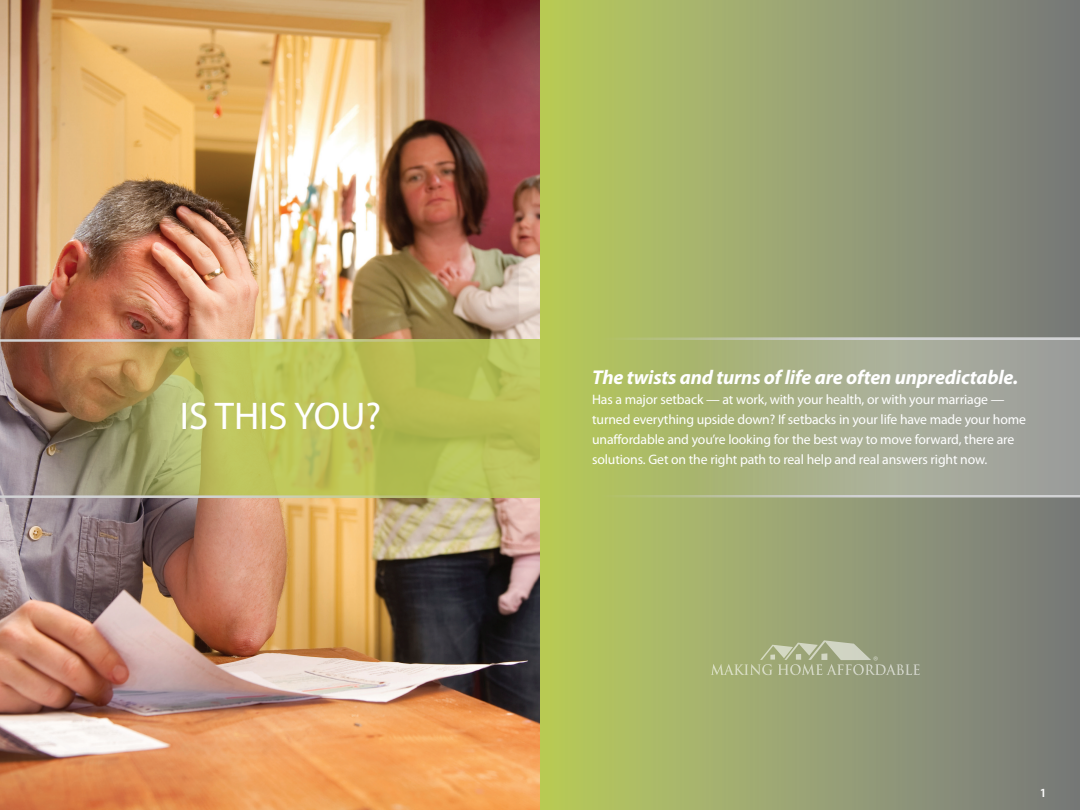
<style>
.page{position:relative;width:1080px;height:810px;background:#fff}
.page>*{position:absolute;margin:0;border:0;box-sizing:border-box;transform-origin:0 0}
.t1{font:38.75px "Myriad Pro";color:#fff}
.t2{font:italic 700 20px "Myriad Pro";letter-spacing:-.01em;color:#fff}
.t3{font:13.75px/20px "Myriad Pro";letter-spacing:-.01em;color:#fff}
.t4{font:12.5px "Myriad Pro";color:#fff}
.t5{font:600 12.5px "Myriad Pro";color:#fff}
</style>
<div class="page">
<img style="left:0;top:0;width:541px;height:810px">
<div style="left:541px;top:0;width:539px;height:810px;background:linear-gradient(to right,#bacc60,#777880)"></div>
<svg style="left:0;top:342px;width:540px;height:153px;background:#aeaa5c"></svg>
<svg style="left:711px;top:640px;width:209px;height:35px;background:#a5ad86"></svg>
<div style="left:686px;top:338px;width:394px;height:159px;background:linear-gradient(to right,#acb879,#a0a1a7)"></div>
<hr style="left:540px;top:338px;width:540px;height:2px;background:#d1d2d4">
<hr style="left:540px;top:495px;width:540px;height:3px;background:#d1d2d4">
<hr style="left:0;top:339px;width:540px;height:3px;background:#d1d2d4">
<hr style="left:0;top:495px;width:540px;height:3px;background:#d1d2d4">
<h1 class="t1" style="left:180px;top:392px;width:203px">IS THIS YOU?</h1>
<h2 class="t2" style="left:592px;top:364px;width:428px">The twists and turns of life are often unpredictable.</h2>
<p class="t3" style="left:592px;top:389px;width:435px">Has a major setback — at work, with your health, or with your marriage — turned everything upside down? If setbacks in your life have made your home unaffordable and you’re looking for the best way to move forward, there are solutions. Get on the right path to real help and real answers right now.</p>
<p class="t4" style="left:873px;top:653px;width:7px">®</p>
<p class="t5" style="left:1040px;top:784px;width:8px">1</p>
</div>
